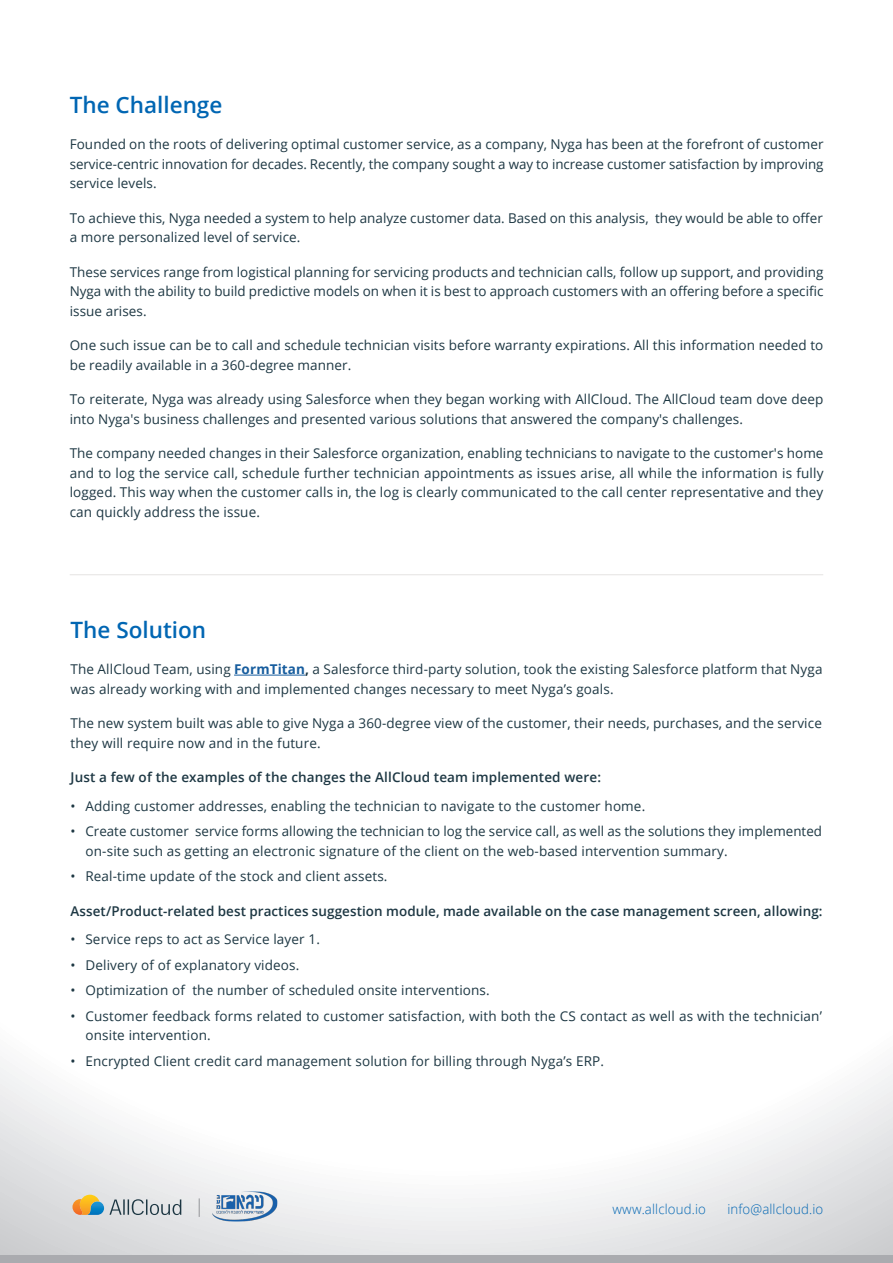
<style>
.page{position:relative;width:893px;height:1263px;background:#fff}
.page>*{position:absolute;margin:0;border:0;box-sizing:border-box;transform-origin:0 0}
.t1{font:600 22.5px "Open Sans";color:#0166b3}
.t2{font:13.95px "Open Sans";letter-spacing:.01em;color:#1d3743}
.t3{font:13.5px/19.5px "Open Sans";letter-spacing:.01em;color:#1d3743}
.t4{font:600 13.5px "Open Sans";letter-spacing:.005em;color:#1d3743}
.t5{font:300 13.5px "Open Sans";letter-spacing:.01em;color:#0166b3}
.s1{font-weight:700;color:#175d9e}
.s2{font-weight:700}
</style>
<div class="page">
<svg style="left:0;top:674px;width:893px;height:581px"></svg>
<div style="left:0;top:1255px;width:893px;height:8px;background:#aaabaf"></div>
<hr style="left:70px;top:574px;width:753px;height:1px;background:#e5e3e2">
<svg style="left:72px;top:1195px;width:109px;height:20px;background:#bdbcb0"></svg>
<svg style="left:199px;top:1198px;width:1px;height:19px"></svg>
<img style="left:210px;top:1191px;width:68px;height:31px">
<hr style="left:234px;top:675px;width:71px;height:1px;background:#175d9e">
<p class="t1" style="left:70px;top:89px;width:154px">The Challenge</p>
<p class="t3" style="left:70px;top:134px;width:755px;text-align:justify">Founded on the roots of delivering optimal customer service, as a company, Nyga has been at the forefront of customer service-centric innovation for decades. Recently, the company sought a way to increase customer satisfaction by improving service levels.</p>
<p class="t3" style="left:655px;top:208px;width:169px">they would be able to offer</p>
<p class="t3" style="left:70px;top:208px;width:580px">To achieve this, Nyga needed a system to help analyze customer data. Based on this analysis, a more personalized level of service.</p>
<p class="t3" style="left:70px;top:262px;width:755px;text-align:justify">These services range from logistical planning for servicing products and technician calls, follow up support, and providing Nyga with the ability to build predictive models on when it is best to approach customers with an offering before a specific issue arises.</p>
<p class="t3" style="left:70px;top:335px;width:755px">One such issue can be to call and schedule technician visits before warranty expirations. All this information needed to be readily available in a 360-degree manner.</p>
<p class="t3" style="left:70px;top:389px;width:755px">To reiterate, Nyga was already using Salesforce when they began working with AllCloud. The AllCloud team dove deep into Nyga s' business challenges and presented various solutions that answered the company s' challenges.</p>
<p class="t3" style="left:70px;top:443px;width:755px;text-align:justify">The company needed changes in their Salesforce organization, enabling technicians to navigate to the customer s' home and to log the service call, schedule further technician appointments as issues arise, all while the information is fully logged. This way when the customer calls in, the log is clearly communicated to the call center representative and they</p>
<p class="t2" style="left:70px;top:502px;width:192px">can quickly address the issue.</p>
<p class="t1" style="left:71px;top:614px;width:137px">The Solution</p>
<p class="t3" style="left:71px;top:659px;width:753px">The AllCloud Team, using <span class="s1">FormTitan</span> a<span class="s2">,</span> Salesforce third-party solution, took the existing Salesforce platform that Nyga was already working with and implemented changes necessary to meet Nyga s’ goals.</p>
<p class="t3" style="left:71px;top:713px;width:753px">The new system built was able to give Nyga a 360-degree view of the customer, their needs, purchases, and the service they will require now and in the future.</p>
<p class="t4" style="left:71px;top:768px;width:532px">Just a few of the examples of the changes the AllCloud team implemented were:</p>
<p class="t3" style="left:85px;top:796px;width:561px">Adding customer addresses, enabling the technician to navigate to the customer home.</p>
<p class="t3" style="left:71px;top:796px;width:7px">•</p>
<p class="t3" style="left:71px;top:821px;width:7px">•</p>
<p class="t3" style="left:195px;top:821px;width:628px">service forms allowing the technician to log the service call, as well as the solutions they implemented</p>
<p class="t3" style="left:85px;top:821px;width:105px">Create customer</p>
<p class="t3" style="left:86px;top:841px;width:644px">on-site such as getting an electronic signature of the client on the web-based intervention summary.</p>
<p class="t3" style="left:85px;top:866px;width:304px">Real-time update of the stock and client assets.</p>
<p class="t3" style="left:71px;top:866px;width:7px">•</p>
<p class="t4" style="left:71px;top:901px;width:753px">Asset/Product-related best practices suggestion module, made available on the case management screen, allowing:</p>
<p class="t3" style="left:85px;top:929px;width:236px">Service reps to act as Service layer 1.</p>
<p class="t3" style="left:71px;top:929px;width:7px">•</p>
<p class="t3" style="left:71px;top:955px;width:7px">•</p>
<p class="t3" style="left:85px;top:955px;width:215px">Delivery of of explanatory videos.</p>
<p class="t3" style="left:71px;top:980px;width:7px">•</p>
<p class="t3" style="left:85px;top:980px;width:101px">Optimization of</p>
<p class="t3" style="left:192px;top:980px;width:299px">the number of scheduled onsite interventions.</p>
<p class="t3" style="left:71px;top:1006px;width:7px">•</p>
<p class="t3" style="left:85px;top:1006px;width:738px">Customer feedback forms related to customer satisfaction, with both the CS contact as well as with the technician‘</p>
<p class="t3" style="left:71px;top:1051px;width:7px">•</p>
<p class="t3" style="left:86px;top:1025px;width:127px">onsite intervention.</p>
<p class="t3" style="left:85px;top:1051px;width:520px">Encrypted Client credit card management solution for billing through Nyga s’ ERP.</p>
<p class="t5" style="left:613px;top:1199px;width:95px">www.allcloud i o.</p>
<p class="t5" style="left:727px;top:1199px;width:97px">info@allcloud i o.</p>
</div>
